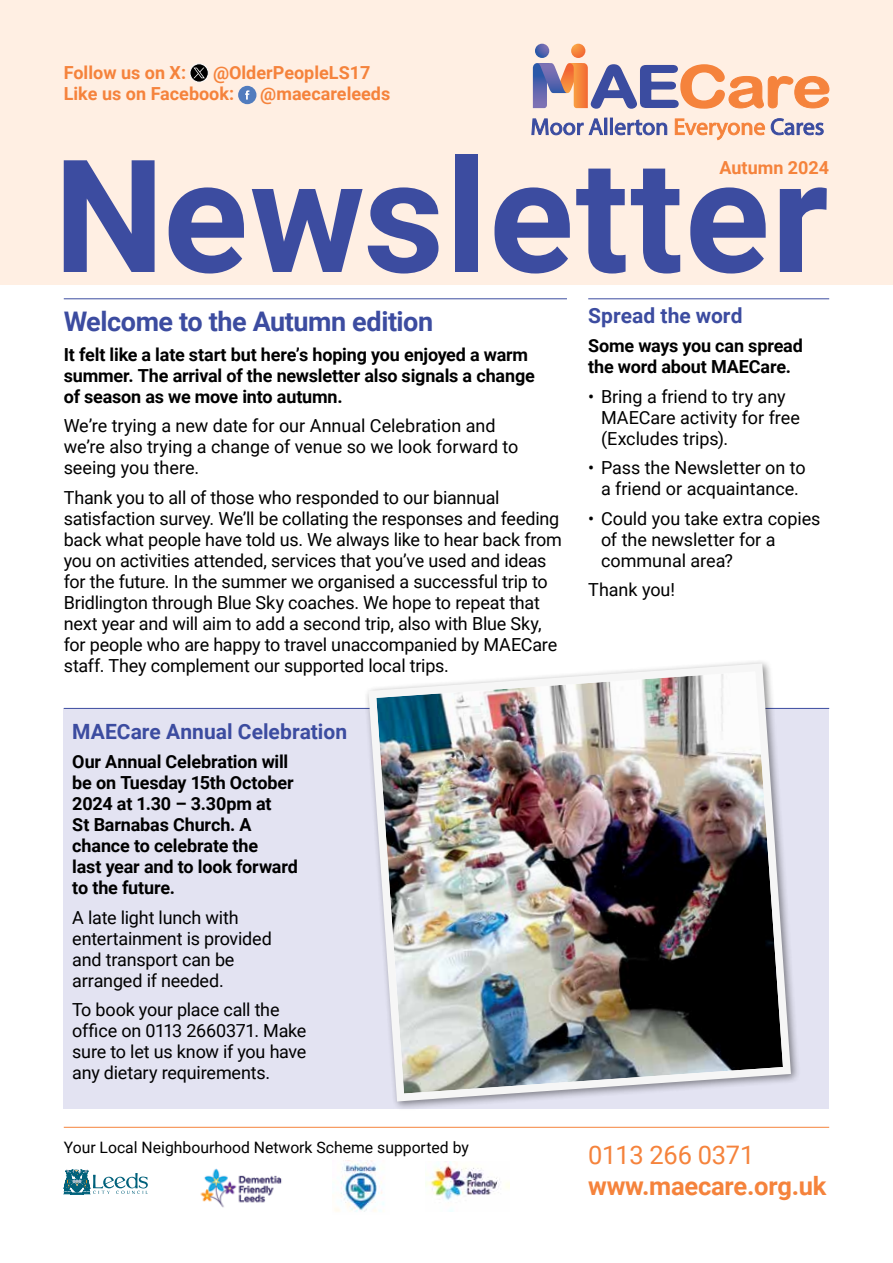
<style>
.page{position:relative;width:893px;height:1263px;background:#fff}
.page>*{position:absolute;margin:0;border:0;box-sizing:border-box;transform-origin:0 0}
.t1{font:700 157.05px "Roboto";letter-spacing:.01em;color:#3c4ca0}
.t2{font:700 27px "Roboto";letter-spacing:-.015em;color:#3c4ca0}
.t3{font:700 25.5px "Roboto";letter-spacing:-.01em;color:#f5833c}
.t4{font:25.5px "Roboto";letter-spacing:-.01em;color:#f5833c}
.t5{font:700 21px "Roboto";color:#3c4ca0}
.t6{font:18px/21px "Roboto";letter-spacing:-.01em;color:#000}
.t7{font:700 18px/21px "Roboto";letter-spacing:-.01em;color:#000}
.t8{font:700 18px/21px "Roboto";color:#f5833c}
.t9{font:15.75px "Roboto";color:#000}
</style>
<div class="page">
<div style="left:0;top:0;width:893px;height:285px;background:#ffefe3"></div>
<hr style="left:64px;top:1127px;width:765px;height:1px;background:#f5833c">
<hr style="left:64px;top:298px;width:503px;height:1px;background:#3c4ca0">
<svg style="left:64px;top:1170px;width:84px;height:25px"></svg>
<img style="left:200px;top:1168px;width:82px;height:40px">
<img style="left:335px;top:1161px;width:49px;height:51px">
<img style="left:425px;top:1161px;width:84px;height:50px">
<div style="left:238px;top:86px;width:18px;height:18px;background:#517cbe;border-radius:50%"></div>
<svg style="left:245px;top:90px;width:5px;height:10px"></svg>
<svg style="left:190px;top:64px;width:18px;height:18px"></svg>
<div style="left:190px;top:64px;width:18px;height:18px;border:1px solid #fff;border-radius:50%"></div>
<svg style="left:193px;top:68px;width:12px;height:10px"></svg>
<hr style="left:588px;top:298px;width:241px;height:1px;background:#3c4ca0">
<div style="left:64px;top:708px;width:765px;height:401px;background:#e3e3f2"></div>
<hr style="left:64px;top:708px;width:765px;height:1px;background:#3c4ca0">
<div style="left:364px;top:659px;width:437px;height:452px;background:#000;opacity:.45"></div>
<img style="left:364px;top:659px;width:431px;height:446px">
<svg style="left:535px;top:44px;width:14px;height:14px"></svg>
<svg style="left:571px;top:44px;width:14px;height:14px"></svg>
<svg style="left:531px;top:63px;width:299px;height:78px"></svg>
<p class="t8" style="left:64px;top:62px;width:124px">Follow us on X:</p>
<p class="t8" style="left:64px;top:62px;width:308px;text-indent:149px">@OlderPeopleLS17<br>Like us on Facebook:</p>
<p class="t8" style="left:260px;top:83px;width:132px">@maecareleeds</p>
<h1 class="t1" style="left:54px;top:106px;width:776px">Newsletter</h1>
<p class="t8" style="left:719px;top:156px;width:111px">Autumn 2024</p>
<h2 class="t2" style="left:64px;top:303px;width:371px">Welcome to the Autumn edition</h2>
<p class="t7" style="left:64px;top:343px;width:473px">It felt like a late start but here’s hoping you enjoyed a warm summer. The arrival of the newsletter also signals a change of season as we move into autumn.</p>
<p class="t6" style="left:64px;top:414px;width:456px">We’re trying a new date for our Annual Celebration and we’re also trying a change of venue so we look forward to seeing you there.</p>
<p class="t6" style="left:64px;top:486px;width:500px">Thank you to all of those who responded to our biannual satisfaction survey. We’ll be collating the responses and feeding back what people have told us. We always like to hear back from you on activities attended, services that you’ve used and ideas for the future. In the summer we organised a successful trip to Bridlington through Blue Sky coaches. We hope to repeat that next year and will aim to add a second trip, also with Blue Sky, for people who are happy to travel unaccompanied by MAECare staff. They complement our supported local trips.</p>
<p class="t5" style="left:72px;top:716px;width:276px">MAECare Annual Celebration</p>
<p class="t7" style="left:72px;top:750px;width:227px">Our Annual Celebration will be on Tuesday 15th October<br>2024 at 1.30 – 3.30pm at<br>St Barnabas Church. A chance to celebrate the<br>last year and to look forward to the future.</p>
<p class="t6" style="left:72px;top:906px;width:201px">A late light lunch with entertainment is provided and transport can be arranged if needed.</p>
<p class="t6" style="left:72px;top:998px;width:236px">To book your place call the office on 0113 2660371. Make sure to let us know if you have any dietary requirements.</p>
<p class="t9" style="left:64px;top:1137px;width:407px">Your Local Neighbourhood Network Scheme supported by</p>
<p class="t5" style="left:588px;top:300px;width:156px">Spread the word</p>
<p class="t7" style="left:588px;top:334px;width:216px">Some ways you can spread the word about MAECare.</p>
<p class="t6" style="left:601px;top:385px;width:200px;text-indent:-13px">• Bring a friend to try any<br>MAECare activity for free (Excludes trips).</p>
<p class="t6" style="left:588px;top:456px;width:219px;text-align:center">• Pass the Newsletter on to a friend or acquaintance.</p>
<p class="t6" style="left:601px;top:507px;width:221px;text-indent:-13px">• Could you take extra copies of the newsletter for a communal area?</p>
<p class="t6" style="left:588px;top:579px;width:88px">Thank you!</p>
<h3 class="t4" style="left:588px;top:1137px;width:168px">0113 266 0371</h3>
<h3 class="t3" style="left:588px;top:1168px;width:240px">www.maecare.org.uk</h3>
</div>
